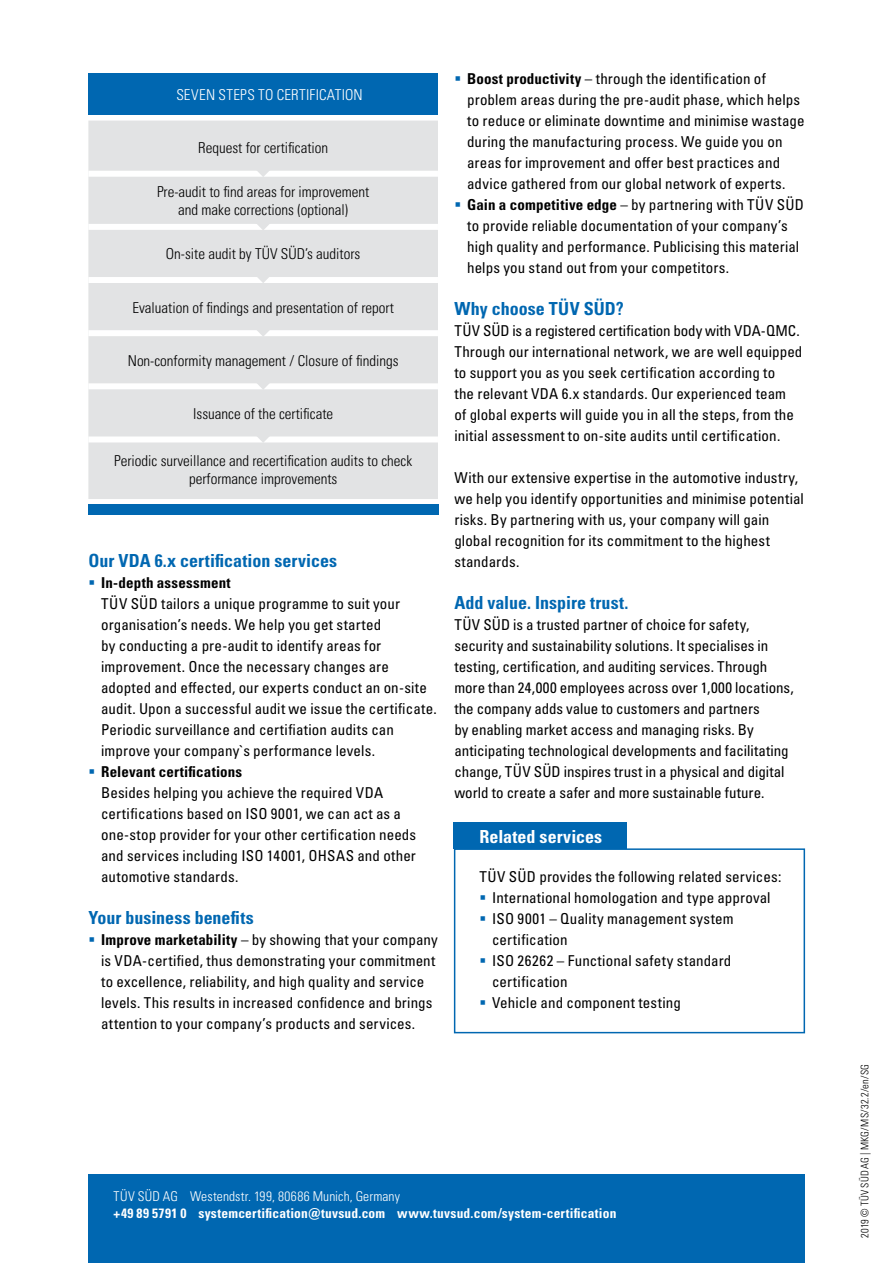
<style>
.page{position:relative;width:893px;height:1263px;background:#fff}
.page>*{position:absolute;margin:0;border:0;box-sizing:border-box;transform-origin:0 0}
.t1{font:18px "Univers LTCYR 67 Bold Cond";color:#0067b1}
.t2{font:18px "Univers LTCYR 67 Bold Cond";letter-spacing:.005em;color:#fff}
.t3{font:condensed 15px/21px "Univers LTCYR 57";letter-spacing:.005em;color:#000}
.t4{font:15px/18px "Univers LTCYR 47 Light Cond";color:#000;text-align:center}
.t5{font:15px "Univers LTCYR 67 Bold Cond";letter-spacing:.01em;color:#000}
.t6{font:15px "Univers LTCYR 47 Light Cond";letter-spacing:.02em;color:#fff}
.t7{font:13.5px "Univers LTCYR 67 Bold Cond";letter-spacing:.02em;color:#fff}
.t8{font:13.5px "Univers LTCYR 47 Light Cond";letter-spacing:.01em;color:#fff}
.t9{font:10.5px "Univers LTCYR 47 Light Cond";letter-spacing:.01em;color:#000}
.s1{color:#0067b1}
.s2{font-family:"Univers LTCYR 67 Bold Cond";font-stretch:normal}
</style>
<div class="page">
<div style="left:88px;top:1174px;width:717px;height:89px;background:#0067b1"></div>
<div style="left:454px;top:848px;width:351px;height:185px;border:2px solid #0067b1"></div>
<div style="left:454px;top:822px;width:173px;height:27px;background:#0067b1"></div>
<div style="left:88px;top:73px;width:350px;height:41px;background:#0067b1"></div>
<div style="left:88px;top:121px;width:350px;height:378px;background:#e2e3e4"></div>
<div style="left:88px;top:171px;width:350px;height:6px;background:#fff"></div>
<div style="left:88px;top:224px;width:350px;height:6px;background:#fff"></div>
<div style="left:88px;top:277px;width:350px;height:6px;background:#fff"></div>
<div style="left:88px;top:330px;width:350px;height:6px;background:#fff"></div>
<div style="left:88px;top:383px;width:350px;height:6px;background:#fff"></div>
<div style="left:88px;top:436px;width:350px;height:6px;background:#fff"></div>
<svg style="left:251px;top:164px;width:25px;height:13px"></svg>
<svg style="left:251px;top:271px;width:25px;height:12px"></svg>
<svg style="left:251px;top:324px;width:25px;height:13px"></svg>
<svg style="left:251px;top:377px;width:25px;height:13px"></svg>
<svg style="left:251px;top:430px;width:25px;height:13px"></svg>
<svg style="left:251px;top:218px;width:25px;height:12px"></svg>
<div style="left:88px;top:504px;width:350px;height:10px;background:#0067b1"></div>
<p class="t6" style="left:176px;top:84px;width:188px">SEVEN STEPS TO CERTIFICATION</p>
<p class="t4" style="left:198px;top:138px;width:131px">Request for certification</p>
<p class="t4" style="left:157px;top:182px;width:214px">Pre-audit to find areas for improvement and make corrections (optional)</p>
<p class="t4" style="left:166px;top:244px;width:196px">On-site audit by TÜV SÜD’s auditors</p>
<p class="t4" style="left:132px;top:297px;width:263px">Evaluation of findings and presentation of report</p>
<p class="t4" style="left:128px;top:351px;width:272px">Non-conformity management / Closure of findings</p>
<p class="t4" style="left:193px;top:404px;width:141px">Issuance of the certificate</p>
<p class="t4" style="left:114px;top:451px;width:300px">Periodic surveillance and recertification audits to check performance improvements</p>
<p class="t1" style="left:88px;top:550px;width:250px">Our VDA 6.x certification services</p>
<p class="t5" style="left:88px;top:573px;width:144px"><span class="s1">▪</span> In-depth assessment</p>
<p class="t3" style="left:101px;top:593px;width:337px">TÜV SÜD tailors a unique programme to suit your organisation’s needs. We help you get started<br>by conducting a pre-audit to identify areas for improvement. Once the necessary changes are adopted and effected, our experts conduct an on-site audit. Upon a successful audit we issue the certificate.<br>Periodic surveillance and certifiation audits can improve your company`s performance levels.</p>
<p class="t5" style="left:88px;top:762px;width:155px"><span class="s1">▪</span> Relevant certifications</p>
<p class="t3" style="left:101px;top:782px;width:316px">Besides helping you achieve the required VDA certifications based on ISO 9001, we can act as a one-stop provider for your other certification needs and services including ISO 14001, OHSAS and other automotive standards.</p>
<p class="t1" style="left:88px;top:907px;width:167px">Your business benefits</p>
<p class="t3" style="left:101px;top:929px;width:338px;text-indent:-13px"><span class="s1">▪</span> <span class="s2">Improve marketability</span> – by showing that your company is VDA-certified, thus demonstrating your commitment to excellence, reliability, and high quality and service levels. This results in increased confidence and brings attention to your company’s products and services.</p>
<p class="t3" style="left:467px;top:68px;width:339px;text-indent:-13px"><span class="s1">▪</span> <span class="s2">Boost productivity</span> – through the identification of problem areas during the pre-audit phase, which helps to reduce or eliminate downtime and minimise wastage during the manufacturing process. We guide you on areas for improvement and offer best practices and advice gathered from our global network of experts.</p>
<p class="t3" style="left:467px;top:194px;width:338px;text-indent:-13px"><span class="s1">▪</span> <span class="s2">Gain a competitive edge</span> – by partnering with TÜV SÜD to provide reliable documentation of your company’s high quality and performance. Publicising this material helps you stand out from your competitors.</p>
<p class="t1" style="left:454px;top:298px;width:171px">Why choose TÜV SÜD?</p>
<p class="t3" style="left:454px;top:320px;width:350px">TÜV SÜD is a registered certification body with VDA-QMC.<br>Through our international network, we are well equipped to support you as you seek certification according to<br>the relevant VDA 6.x standards. Our experienced team<br>of global experts will guide you in all the steps, from the initial assessment to on-site audits until certification.</p>
<p class="t3" style="left:454px;top:467px;width:351px">With our extensive expertise in the automotive industry, we help you identify opportunities and minimise potential risks. By partnering with us, your company will gain global recognition for its commitment to the highest standards.</p>
<p class="t1" style="left:454px;top:592px;width:176px">Add value. Inspire trust.</p>
<p class="t3" style="left:454px;top:614px;width:341px">TÜV SÜD is a trusted partner of choice for safety, security and sustainability solutions. It specialises in testing, certification, and auditing services. Through more than 24,000 employees across over 1,000 locations, the company adds value to customers and partners<br>by enabling market access and managing risks. By anticipating technological developments and facilitating change, TÜV SÜD inspires trust in a physical and digital world to create a safer and more sustainable future.</p>
<p class="t2" style="left:479px;top:825px;width:124px">Related services</p>
<p class="t3" style="left:479px;top:866px;width:303px">TÜV SÜD provides the following related services:</p>
<p class="t3" style="left:479px;top:887px;width:293px"><span class="s1">▪</span> International homologation and type approval</p>
<p class="t3" style="left:492px;top:908px;width:243px;text-indent:-13px"><span class="s1">▪</span> ISO 9001 – Quality management system certification</p>
<p class="t3" style="left:492px;top:950px;width:241px;text-indent:-13px"><span class="s1">▪</span> ISO 26262 – Functional safety standard certification</p>
<p class="t3" style="left:479px;top:992px;width:203px"><span class="s1">▪</span> Vehicle and component testing</p>
<p class="t8" style="left:114px;top:1187px;width:288px">TÜV SÜD AG Westendstr. 199, 80686 Munich, Germany</p>
<p class="t7" style="left:114px;top:1204px;width:504px">+49 89 5791 0 systemcertification@tuvsud.com www.tuvsud.com/system-certification</p>
<p class="t9" style="left:858px;top:1238px;width:175px;rotate:-90deg">2019 © TÜV SÜD AG | MKG/MS/32.2/en/SG</p>
</div>
